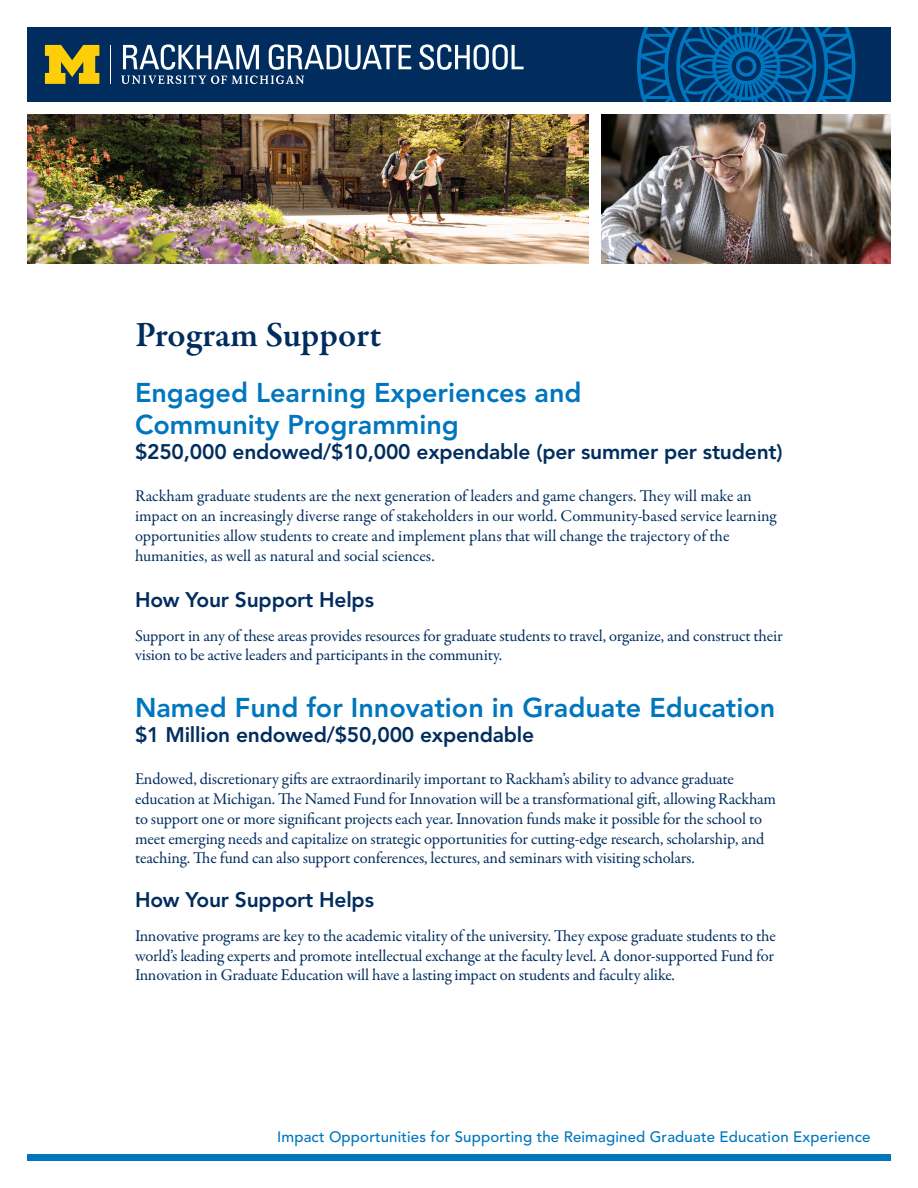
<style>
.page{position:relative;width:918px;height:1188px;background:#fff}
.page>*{position:absolute;margin:0;border:0;box-sizing:border-box;transform-origin:0 0}
.t1{font:600 36px "Garamond Premr Pro";color:#002d5e}
.t2{font:800 27px/32.4px "Avenir LT Std";color:#0076be}
.t3{font:800 21px "Avenir LT Std";letter-spacing:-.01em;color:#002d5e}
.t4{font:16.5px/19.8px "Garamond Premr Pro";letter-spacing:-.01em;color:#002d5e}
.t5{font:500 15px "Avenir LT Std";letter-spacing:.01em;color:#0076be}
</style>
<div class="page">
<div style="left:27px;top:1155px;width:864px;height:6px;background:#0076be"></div>
<div style="left:27px;top:27px;width:864px;height:75px;background:#002d5e"></div>
<svg style="left:419px;top:44px;width:105px;height:26px"></svg>
<hr style="left:110px;top:45px;width:1px;height:39px;background:#fff">
<svg style="left:45px;top:45px;width:54px;height:39px"></svg>
<svg style="left:121px;top:44px;width:290px;height:40px"></svg>
<svg style="left:637px;top:27px;width:218px;height:75px"></svg>
<img style="left:27px;top:114px;width:562px;height:150px">
<img style="left:602px;top:114px;width:289px;height:150px">
<p class="t1" style="left:135px;top:313px;width:248px">Program Support</p>
<p class="t2" style="left:135px;top:376px;width:448px">Engaged Learning Experiences and<br>Community Programming</p>
<p class="t3" style="left:135px;top:440px;width:649px">$250,000 endowed/$10,000 expendable (per summer per student)</p>
<p class="t4" style="left:135px;top:487px;width:643px">Rackham graduate students are the next generation of leaders and game changers. They will make an impact on an increasingly diverse range of stakeholders in our world. Community-based service learning opportunities allow students to create and implement plans that will change the trajectory of the humanities, as well as natural and social sciences.</p>
<p class="t3" style="left:135px;top:587px;width:241px">How Your Support Helps</p>
<p class="t4" style="left:135px;top:626px;width:649px">Support in any of these areas provides resources for graduate students to travel, organize, and construct their vision to be active leaders and participants in the community.</p>
<p class="t2" style="left:135px;top:692px;width:642px">Named Fund for Innovation in Graduate Education</p>
<p class="t3" style="left:135px;top:722px;width:401px">$1 Million endowed/$50,000 expendable</p>
<p class="t4" style="left:135px;top:769px;width:643px">Endowed, discretionary gifts are extraordinarily important to Rackham’s ability to advance graduate education at Michigan. The Named Fund for Innovation will be a transformational gift, allowing Rackham to support one or more significant projects each year. Innovation funds make it possible for the school to meet emerging needs and capitalize on strategic opportunities for cutting-edge research, scholarship, and teaching. The fund can also support conferences, lectures, and seminars with visiting scholars.</p>
<p class="t3" style="left:135px;top:887px;width:241px">How Your Support Helps</p>
<p class="t4" style="left:135px;top:926px;width:642px;text-align:justify">Innovative programs are key to the academic vitality of the university. They expose graduate students to the world’s leading experts and promote intellectual exchange at the faculty level. A donor-supported Fund for Innovation in Graduate Education will have a lasting impact on students and faculty alike.</p>
<p class="t5" style="left:277px;top:1128px;width:595px">Impact Opportunities for Supporting the Reimagined Graduate Education Experience</p>
</div>
